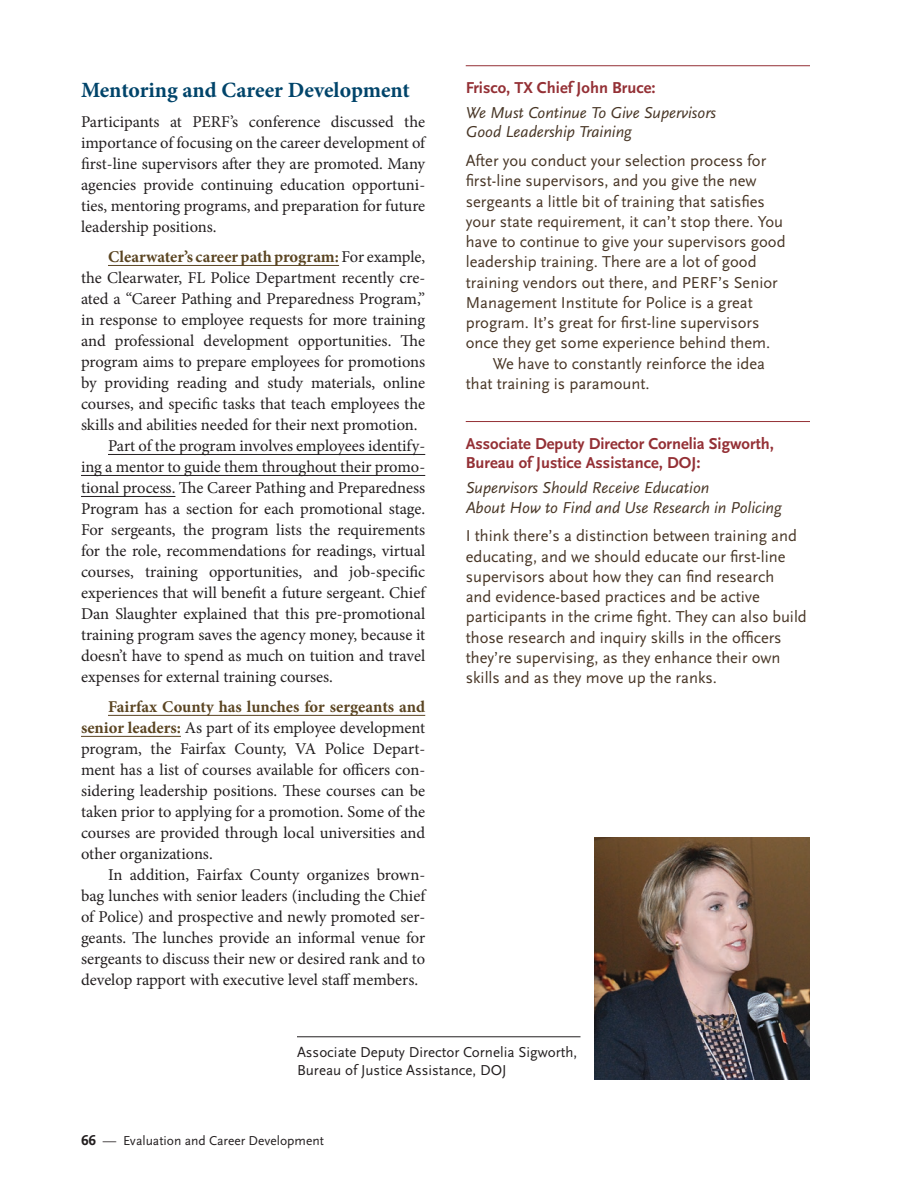
<style>
.page{position:relative;width:918px;height:1188px;background:#fff}
.page>*{position:absolute;margin:0;border:0;box-sizing:border-box;transform-origin:0 0}
._03_-_heading_1{font:700 21.75px "Minion Pro";letter-spacing:-.005em;color:#00446a}
._05_-_body_text{font:16.5px/21px "Minion Pro";letter-spacing:-.005em;color:#231f20;text-align:justify}
._05_-_body_text_-_sp{font:16.5px/21px "Minion Pro";letter-spacing:-.005em;color:#231f20;text-align:justify}
.quote_-_text_-_no_in{font:16.5px/20.2px "Scala Sans LF";color:#483626}
._05_-_body_text_-_fl{font:16.5px/21px "Minion Pro";letter-spacing:-.005em;color:#231f20;text-align:justify}
.quote_-_title{font:italic 16.5px/19.5px "Scala Sans LF";color:#483626}
.quote_-_name{font:700 16.5px/19.5px "Scala Sans LF";color:#943035}
.quote_-_text{font:16.5px/20.2px "Scala Sans LF";color:#483626}
.photo_caption_-_line{font:15px/18px "Scala Sans LF";color:#231f20}
.t1{font:13.5px "Scala Sans LF";color:#231f20}
.s1{font-weight:700;color:#5b4522}
.s2{font-weight:700;font-size:15px}
</style>
<div class="page">
<hr style="left:466px;top:65px;width:344px;height:1px;background:#943035">
<hr style="left:466px;top:421px;width:344px;height:1px;background:#943035">
<hr style="left:108px;top:265px;width:231px;height:1px;background:#5b4522">
<hr style="left:108px;top:454px;width:317px;height:1px;background:#231f20">
<hr style="left:81px;top:475px;width:344px;height:1px;background:#231f20">
<hr style="left:81px;top:496px;width:94px;height:1px;background:#231f20">
<hr style="left:108px;top:715px;width:317px;height:1px;background:#5b4522">
<hr style="left:81px;top:736px;width:100px;height:1px;background:#5b4522">
<img style="left:594px;top:837px;width:216px;height:243px">
<hr style="left:297px;top:1036px;width:283px;height:1px;background:#231f20">
<p class="_03_-_heading_1" style="left:81px;top:75px;width:330px">Mentoring and Career Development</p>
<p class="_05_-_body_text_-_fl" style="left:81px;top:111px;width:347px">Participants at PERF’s conference discussed the importance of focusing on the career development of first-line supervisors after they are promoted. Many agencies provide continuing education opportuni&shy;ties, mentoring programs, and preparation for future leadership positions.</p>
<p class="_05_-_body_text_-_sp" style="left:81px;top:246px;width:346px;text-indent:27px"><span class="s1">Clearwater’s career path program:</span> For example, the Clearwater, FL Police Department recently cre&shy;ated a “Career Pathing and Preparedness Program,” in response to employee requests for more training and professional development opportunities. The program aims to prepare employees for promotions by providing reading and study materials, online courses, and specific tasks that teach employees the skills and abilities needed for their next promotion.</p>
<p class="_05_-_body_text" style="left:81px;top:435px;width:347px;text-indent:27px">Part of the program involves employees identify&shy;ing a mentor to guide them throughout their promo&shy;tional process. The Career Pathing and Preparedness Program has a section for each promotional stage.<br>For sergeants, the program lists the requirements for the role, recommendations for readings, virtual courses, training opportunities, and job-specific experiences that will benefit a future sergeant. Chief Dan Slaughter explained that this pre-promotional training program saves the agency money, because it doesn’t have to spend as much on tuition and travel expenses for external training courses.</p>
<p class="_05_-_body_text_-_sp" style="left:81px;top:696px;width:346px;text-indent:27px"><span class="s1">Fairfax County has lunches for sergeants and senior leaders:</span> As part of its employee development program, the Fairfax County, VA Police Depart&shy;ment has a list of courses available for officers con&shy;sidering leadership positions. These courses can be taken prior to applying for a promotion. Some of the courses are provided through local universities and other organizations.</p>
<p class="_05_-_body_text" style="left:81px;top:864px;width:347px;text-indent:27px">In addition, Fairfax County organizes brown&shy;bag lunches with senior leaders (including the Chief of Police) and prospective and newly promoted ser&shy;geants. The lunches provide an informal venue for sergeants to discuss their new or desired rank and to develop rapport with executive level staff members.</p>
<p class="quote_-_name" style="left:466px;top:78px;width:191px">Frisco, TX Chief John Bruce:</p>
<p class="quote_-_title" style="left:466px;top:103px;width:252px">We Must Continue To Give Supervisors<br>Good Leadership Training</p>
<p class="quote_-_text_-_no_in" style="left:466px;top:151px;width:321px">After you conduct your selection process for first-line supervisors, and you give the new sergeants a little bit of training that satisfies your state requirement, it can’t stop there. You have to continue to give your supervisors good leadership training. There are a lot of good training vendors out there, and PERF’s Senior Management Institute for Police is a great program. It’s great for first-line supervisors once they get some experience behind them.</p>
<p class="quote_-_text" style="left:466px;top:353px;width:301px;text-indent:27px">We have to constantly reinforce the idea that training is paramount.</p>
<p class="quote_-_name" style="left:466px;top:434px;width:310px">Associate Deputy Director Cornelia Sigworth,<br>Bureau of Justice Assistance, DOJ:</p>
<p class="quote_-_title" style="left:466px;top:478px;width:317px">Supervisors Should Receive Education<br>About How to Find and Use Research in Policing</p>
<p class="quote_-_text_-_no_in" style="left:466px;top:526px;width:343px">I think there’s a distinction between training and educating, and we should educate our first-line supervisors about how they can find research<br>and evidence-based practices and be active participants in the crime fight. They can also build those research and inquiry skills in the officers they’re supervising, as they enhance their own skills and as they move up the ranks.</p>
<p class="photo_caption_-_line" style="left:297px;top:1044px;width:282px">Associate Deputy Director Cornelia Sigworth,<br>Bureau of Justice Assistance, DOJ</p>
<p class="t1" style="left:81px;top:1133px;width:244px"><span class="s2">66</span> — Evaluation and Career Development</p>
</div>
